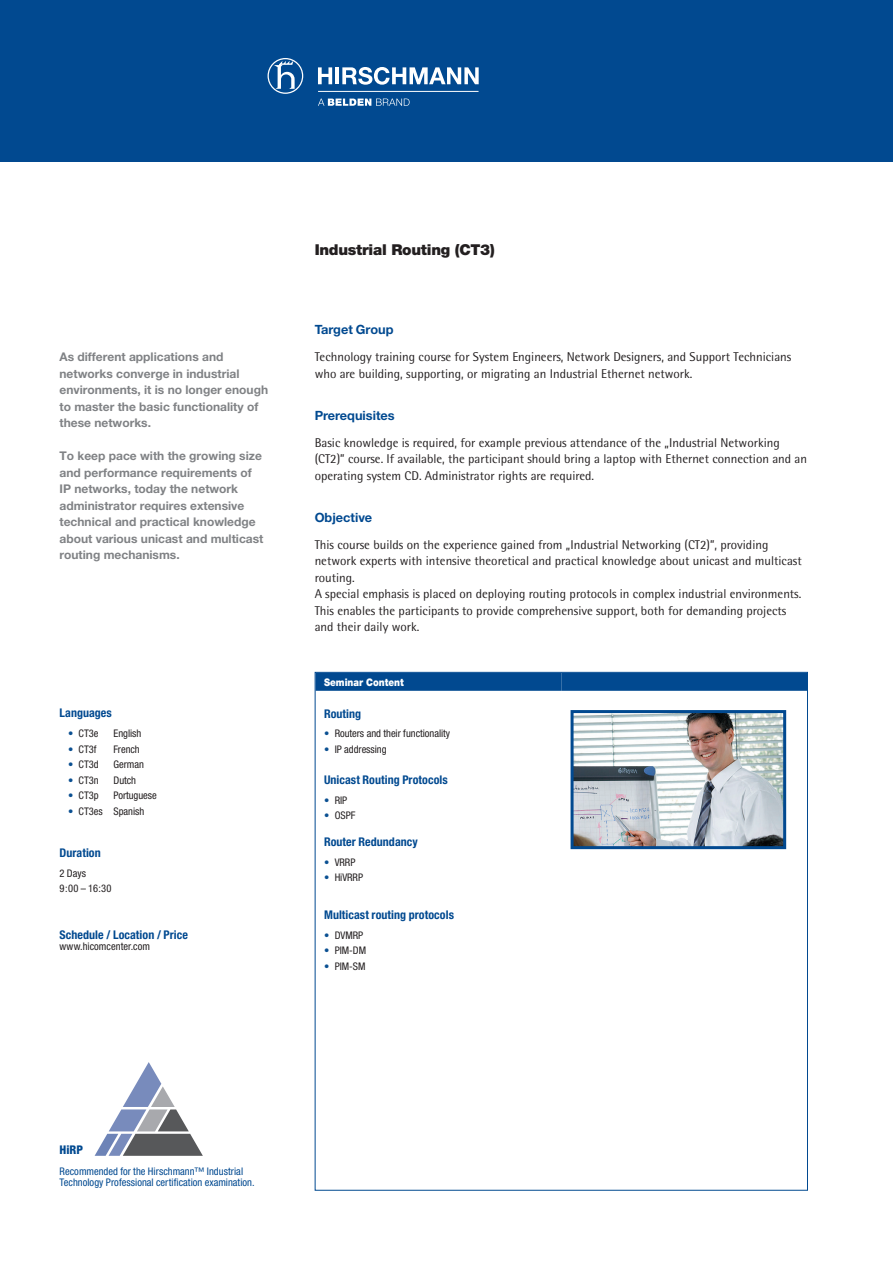
<style>
.page{position:relative;width:893px;height:1263px;background:#fff}
.page>*{position:absolute;margin:0;border:0;box-sizing:border-box;transform-origin:0 0}
.t1{font:900 15px "Helvetica Neue";letter-spacing:-.015em;color:#231f20}
.t2{font:12.75px/16.5px "Rotis Semi Sans Std";color:#231f20}
.t3{font:700 12.75px "Helvetica Neue";color:#014990}
.t4{font:700 12px/16.5px "Helvetica Neue";color:#808285}
.t5{font:700 condensed 12px "Helvetica Neue";letter-spacing:.005em;color:#014990}
.t6{font:800 condensed 12px "Helvetica Neue";color:#014990}
.t7{font:condensed 10.5px/15.5px "Helvetica Neue";letter-spacing:-.005em;color:#231f20}
.t8{font:condensed 10.5px/11.2px "Helvetica Neue";letter-spacing:.005em;color:#014990}
.t9{font:900 10.5px "Helvetica Neue";color:#fff;scale:.87 1}
.s1{color:#0b5092}
</style>
<div class="page">
<div style="left:0;top:0;width:893px;height:162px;background:#014990"></div>
<svg style="left:318px;top:99px;width:92px;height:7px"></svg>
<svg style="left:318px;top:67px;width:14px;height:17px"></svg>
<hr style="left:335px;top:67px;width:4px;height:17px;background:#fff">
<svg style="left:268px;top:58px;width:35px;height:36px"></svg>
<svg style="left:342px;top:67px;width:137px;height:18px"></svg>
<hr style="left:318px;top:91px;width:161px;height:1px;background:#fff">
<svg style="left:95px;top:1062px;width:108px;height:94px"></svg>
<div style="left:316px;top:673px;width:245px;height:18px;background:#014990"></div>
<div style="left:561px;top:673px;width:246px;height:18px;background:#014990"></div>
<img style="left:575px;top:714px;width:207px;height:131px">
<div style="left:571px;top:710px;width:215px;height:139px;border:3px solid #014990"></div>
<p class="t4" style="left:60px;top:348px;width:210px">As different applications and networks converge in industrial environments, it is no longer enough to master the basic functionality of these networks.</p>
<p class="t4" style="left:60px;top:447px;width:205px">To keep pace with the growing size and performance requirements of<br>IP networks, today the network administrator requires extensive technical and practical knowledge about various unicast and multicast routing mechanisms.</p>
<p class="t5" style="left:60px;top:706px;width:54px">Languages</p>
<p class="t7" style="left:68px;top:726px;width:32px"><span class="s1">•</span> CT3e</p>
<p class="t7" style="left:114px;top:726px;width:29px">English</p>
<p class="t7" style="left:68px;top:741px;width:30px"><span class="s1">•</span> CT3f</p>
<p class="t7" style="left:114px;top:741px;width:28px">French</p>
<p class="t7" style="left:68px;top:757px;width:32px"><span class="s1">•</span> CT3d</p>
<p class="t7" style="left:114px;top:757px;width:32px">German</p>
<p class="t7" style="left:68px;top:772px;width:32px"><span class="s1">•</span> CT3n</p>
<p class="t7" style="left:114px;top:772px;width:24px">Dutch</p>
<p class="t7" style="left:68px;top:788px;width:32px"><span class="s1">•</span> CT3p</p>
<p class="t7" style="left:114px;top:788px;width:45px">Portuguese</p>
<p class="t7" style="left:68px;top:803px;width:78px"><span class="s1">•</span> CT3es Spanish</p>
<p class="t5" style="left:60px;top:845px;width:43px">Duration</p>
<p class="t7" style="left:60px;top:865px;width:53px">2 Days<br>9:00 – 16:30</p>
<p class="t5" style="left:60px;top:927px;width:130px">Schedule / Location / Price</p>
<p class="t7" style="left:60px;top:938px;width:92px">www.hicomcenter.com</p>
<p class="t1" style="left:315px;top:240px;width:182px">Industrial Routing (CT3)</p>
<p class="t3" style="left:315px;top:322px;width:80px">Target Group</p>
<p class="t2" style="left:315px;top:348px;width:478px">Technology training course for System Engineers, Network Designers, and Support Technicians who are building, supporting, or migrating an Industrial Ethernet network.</p>
<p class="t3" style="left:315px;top:407px;width:82px">Prerequisites</p>
<p class="t2" style="left:315px;top:434px;width:494px">Basic knowledge is required, for example previous attendance of the „Industrial Networking (CT2)” course. If available, the participant should bring a laptop with Ethernet connection and an operating system CD. Administrator rights are required.</p>
<p class="t3" style="left:315px;top:509px;width:59px">Objective</p>
<p class="t2" style="left:315px;top:536px;width:489px">This course builds on the experience gained from „Industrial Networking (CT2)”, providing network experts with intensive theoretical and practical knowledge about unicast and multicast routing.<br>A special emphasis is placed on deploying routing protocols in complex industrial environments.<br>This enables the participants to provide comprehensive support, both for demanding projects and their daily work.</p>
<p class="t9" style="left:324px;top:676px;width:93px">Seminar Content</p>
<p class="t5" style="left:324px;top:706px;width:39px">Routing</p>
<p class="t7" style="left:324px;top:726px;width:128px"><span class="s1">•</span> Routers and their functionality</p>
<p class="t7" style="left:324px;top:741px;width:64px"><span class="s1">•</span> IP addressing</p>
<p class="t5" style="left:324px;top:772px;width:125px">Unicast Routing Protocols</p>
<p class="t7" style="left:324px;top:792px;width:25px"><span class="s1">•</span> RIP</p>
<p class="t7" style="left:324px;top:807px;width:33px"><span class="s1">•</span> OSPF</p>
<p class="t5" style="left:324px;top:834px;width:95px">Router Redundancy</p>
<p class="t7" style="left:324px;top:854px;width:33px"><span class="s1">•</span> VRRP</p>
<p class="t7" style="left:324px;top:869px;width:41px"><span class="s1">•</span> HiVRRP</p>
<p class="t5" style="left:324px;top:907px;width:131px">Multicast routing protocols</p>
<p class="t7" style="left:324px;top:927px;width:41px"><span class="s1">•</span> DVMRP</p>
<p class="t7" style="left:324px;top:943px;width:43px"><span class="s1">•</span> PIM-DM</p>
<p class="t7" style="left:324px;top:958px;width:43px"><span class="s1">•</span> PIM-SM</p>
<p class="t6" style="left:60px;top:1142px;width:25px">HiRP</p>
<p class="t8" style="left:60px;top:1165px;width:197px">Recommended for the Hirschmann™ Industrial<br>Technology Professional certification examination.</p>
</div>
